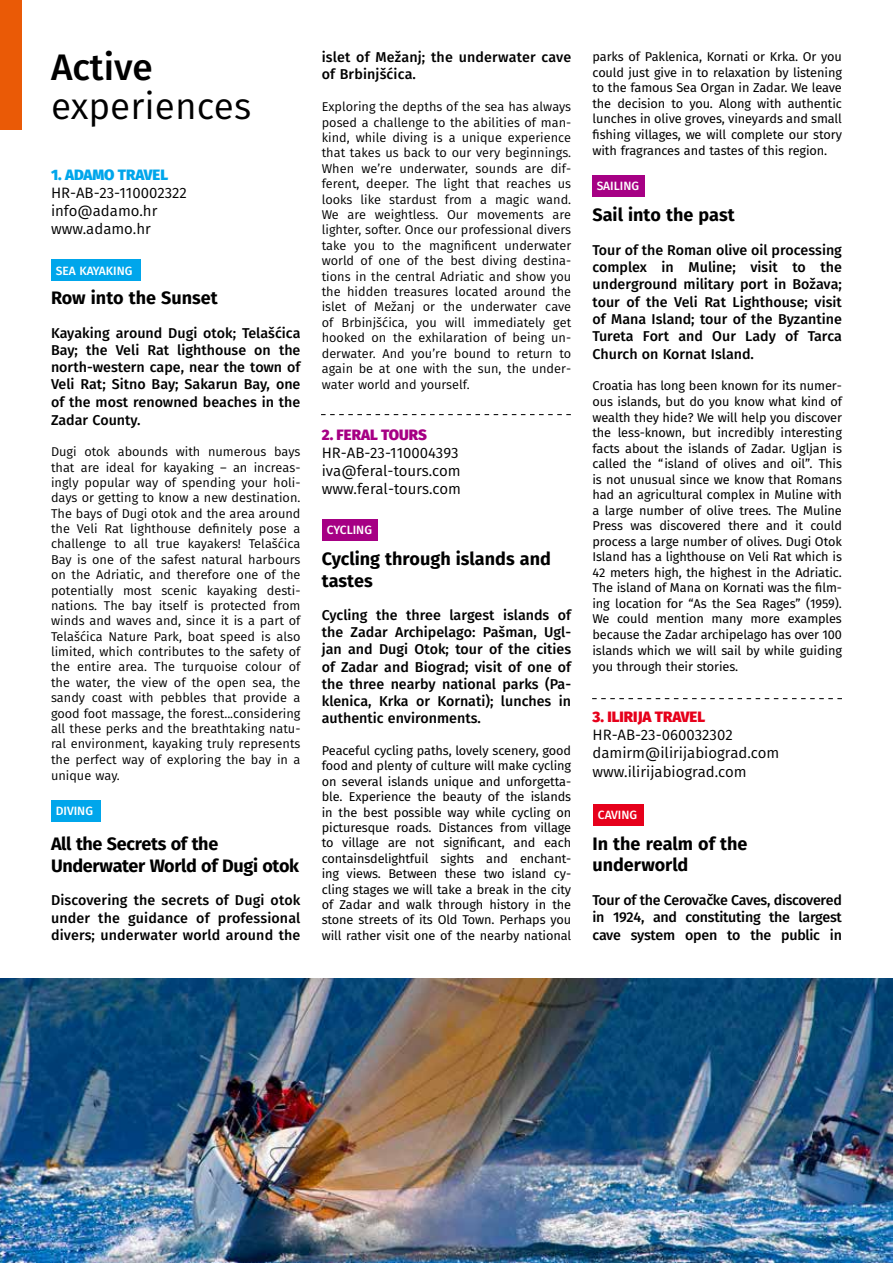
<style>
.page{position:relative;width:893px;height:1263px;background:#fff}
.page>*{position:absolute;margin:0;border:0;box-sizing:border-box;transform-origin:0 0}
.t1{font:36.9px "Fira Sans";color:#000}
.t2{font:500 36.9px "Fira Sans";color:#000}
.t3{font:700 18px/21.8px "Fira Sans";color:#000}
.t4{font:700 18px/21.6px "Fira Sans";letter-spacing:-.02em;color:#000}
.t5{font:15px/18px "Fira Sans";color:#000}
.t6{font:800 15px "Fira Sans";color:#e6001b}
.t7{font:800 15px "Fira Sans";color:#00a6eb}
.t8{font:800 15px "Fira Sans";color:#a60084}
.t9{font:500 14.25px/17.4px "Fira Sans";color:#000;text-align:justify}
.t10{font:12.75px/15.6px "Fira Sans";letter-spacing:-.01em;color:#000;text-align:justify}
.t11{font:12.75px/15.5px "Fira Sans";color:#000;text-align:justify}
.t12{font:500 12px "Fira Sans";color:#fff}
</style>
<div class="page">
<div style="left:51px;top:259px;width:90px;height:22px;background:#00a6eb"></div>
<div style="left:51px;top:800px;width:49px;height:22px;background:#00a6eb"></div>
<div style="left:322px;top:519px;width:55px;height:22px;background:#a60084"></div>
<div style="left:592px;top:175px;width:52px;height:22px;background:#a60084"></div>
<div style="left:593px;top:804px;width:51px;height:21px;background:#e6001b"></div>
<svg style="left:321px;top:414px;width:250px;height:1px"></svg>
<svg style="left:592px;top:698px;width:250px;height:1px"></svg>
<img style="left:0;top:978px;width:893px;height:285px">
<div style="left:0;top:0;width:21px;height:130px;background:#ea5a06"></div>
<h1 class="t2" style="left:51px;top:37px;width:103px">Active</h1>
<h1 class="t1" style="left:51px;top:79px;width:202px">experiences</h1>
<p class="t7" style="left:51px;top:161px;width:119px">1. ADAMO TRAVEL</p>
<p class="t5" style="left:51px;top:183px;width:137px">HR-AB-23-110002322 info@adamo.hr www.adamo.hr</p>
<p class="t12" style="left:56px;top:261px;width:78px">SEA KAYAKING</p>
<h2 class="t3" style="left:51px;top:286px;width:168px">Row into the Sunset</h2>
<p class="t9" style="left:51px;top:323px;width:251px">Kayaking around Dugi otok; Telašćica Bay; the Veli Rat lighthouse on the north-western cape, near the town of Veli Rat; Sitno Bay; Sakarun Bay, one of the most renowned beaches in the Zadar County.</p>
<p class="t11" style="left:51px;top:444px;width:251px">Dugi otok abounds with numerous bays that are ideal for kayaking – an increas&shy;ingly popular way of spending your holi&shy;days or getting to know a new destination.<br>The bays of Dugi otok and the area around the Veli Rat lighthouse definitely pose a challenge to all true kayakers! Telašćica Bay is one of the safest natural harbours on the Adriatic, and therefore one of the potentially most scenic kayaking desti&shy;nations. The bay itself is protected from winds and waves and, since it is a part of Telašćica Nature Park, boat speed is also limited, which contributes to the safety of the entire area. The turquoise colour of the water, the view of the open sea, the sandy coast with pebbles that provide a good foot massage, the forest...considering all these perks and the breathtaking natu&shy;ral environment, kayaking truly represents the perfect way of exploring the bay in a unique way.</p>
<p class="t12" style="left:56px;top:801px;width:39px">DIVING</p>
<h2 class="t4" style="left:51px;top:832px;width:250px">All the Secrets of the<br>Underwater World of Dugi otok</h2>
<p class="t9" style="left:51px;top:891px;width:251px">Discovering the secrets of Dugi otok under the guidance of professional divers; underwater world around the</p>
<p class="t9" style="left:322px;top:48px;width:251px">islet of Mežanj; the underwater cave of Brbinjšćica.</p>
<p class="t11" style="left:322px;top:99px;width:251px">Exploring the depths of the sea has always posed a challenge to the abilities of man&shy;kind, while diving is a unique experience that takes us back to our very beginnings.<br>When we’re underwater, sounds are dif&shy;ferent, deeper. The light that reaches us looks like stardust from a magic wand.<br>We are weightless. Our movements are lighter, softer. Once our professional divers take you to the magnificent underwater world of one of the best diving destina&shy;tions in the central Adriatic and show you the hidden treasures located around the islet of Mežanj or the underwater cave of Brbinjšćica, you will immediately get hooked on the exhilaration of being un&shy;derwater. And you’re bound to return to again be at one with the sun, the under&shy;water world and yourself.</p>
<p class="t8" style="left:322px;top:421px;width:107px">2. FERAL TOURS</p>
<p class="t5" style="left:322px;top:443px;width:141px">HR-AB-23-110004393 iva@feral-tours.com www.feral-tours.com</p>
<p class="t12" style="left:327px;top:521px;width:47px">CYCLING</p>
<h2 class="t3" style="left:322px;top:546px;width:231px">Cycling through islands and tastes</h2>
<p class="t9" style="left:322px;top:606px;width:251px">Cycling the three largest islands of the Zadar Archipelago: Pašman, Ugl&shy;jan and Dugi Otok; tour of the cities of Zadar and Biograd; visit of one of the three nearby national parks (Pa&shy;klenica, Krka or Kornati); lunches in authentic environments.</p>
<p class="t10" style="left:322px;top:742px;width:251px">Peaceful cycling paths, lovely scenery, good food and plenty of culture will make cycling on several islands unique and unforgetta&shy;ble. Experience the beauty of the islands in the best possible way while cycling on picturesque roads. Distances from village to village are not significant, and each containsdelightfuil sights and enchant&shy;ing views. Between these two island cy&shy;cling stages we will take a break in the city of Zadar and walk through history in the stone streets of its Old Town. Perhaps you will rather visit one of the nearby national</p>
<p class="t10" style="left:592px;top:48px;width:251px">parks of Paklenica, Kornati or Krka. Or you could just give in to relaxation by listening to the famous Sea Organ in Zadar. We leave the decision to you. Along with authentic lunches in olive groves, vineyards and small fishing villages, we will complete our story with fragrances and tastes of this region.</p>
<p class="t12" style="left:597px;top:176px;width:44px">SAILING</p>
<h2 class="t3" style="left:592px;top:202px;width:144px">Sail into the past</h2>
<p class="t9" style="left:592px;top:240px;width:251px">Tour of the Roman olive oil processing complex in Muline; visit to the underground military port in Božava; tour of the Veli Rat Lighthouse; visit of Mana Island; tour of the Byzantine Tureta Fort and Our Lady of Tarca Church on Kornat Island.</p>
<p class="t10" style="left:592px;top:378px;width:251px">Croatia has long been known for its numer&shy;ous islands, but do you know what kind of wealth they hide? We will help you discover the less-known, but incredibly interesting facts about the islands of Zadar. Ugljan is called the “island of olives and oil”. This is not unusual since we know that Romans had an agricultural complex in Muline with a large number of olive trees. The Muline Press was discovered there and it could process a large number of olives. Dugi Otok Island has a lighthouse on Veli Rat which is 42 meters high, the highest in the Adriatic.<br>The island of Mana on Kornati was the film&shy;ing location for “As the Sea Rages” (1959).<br>We could mention many more examples because the Zadar archipelago has over 100 islands which we will sail by while guiding you through their stories.</p>
<p class="t6" style="left:592px;top:703px;width:114px">3. ILIRIJA TRAVEL</p>
<p class="t5" style="left:592px;top:725px;width:188px">HR-AB-23-060032302 damirm@ilirijabiograd.com www.ilirijabiograd.com</p>
<p class="t12" style="left:598px;top:805px;width:41px">CAVING</p>
<h2 class="t3" style="left:592px;top:831px;width:157px">In the realm of the underworld</h2>
<p class="t9" style="left:592px;top:891px;width:251px">Tour of the Cerovačke Caves, discovered in 1924, and constituting the largest cave system open to the public in</p>
</div>
